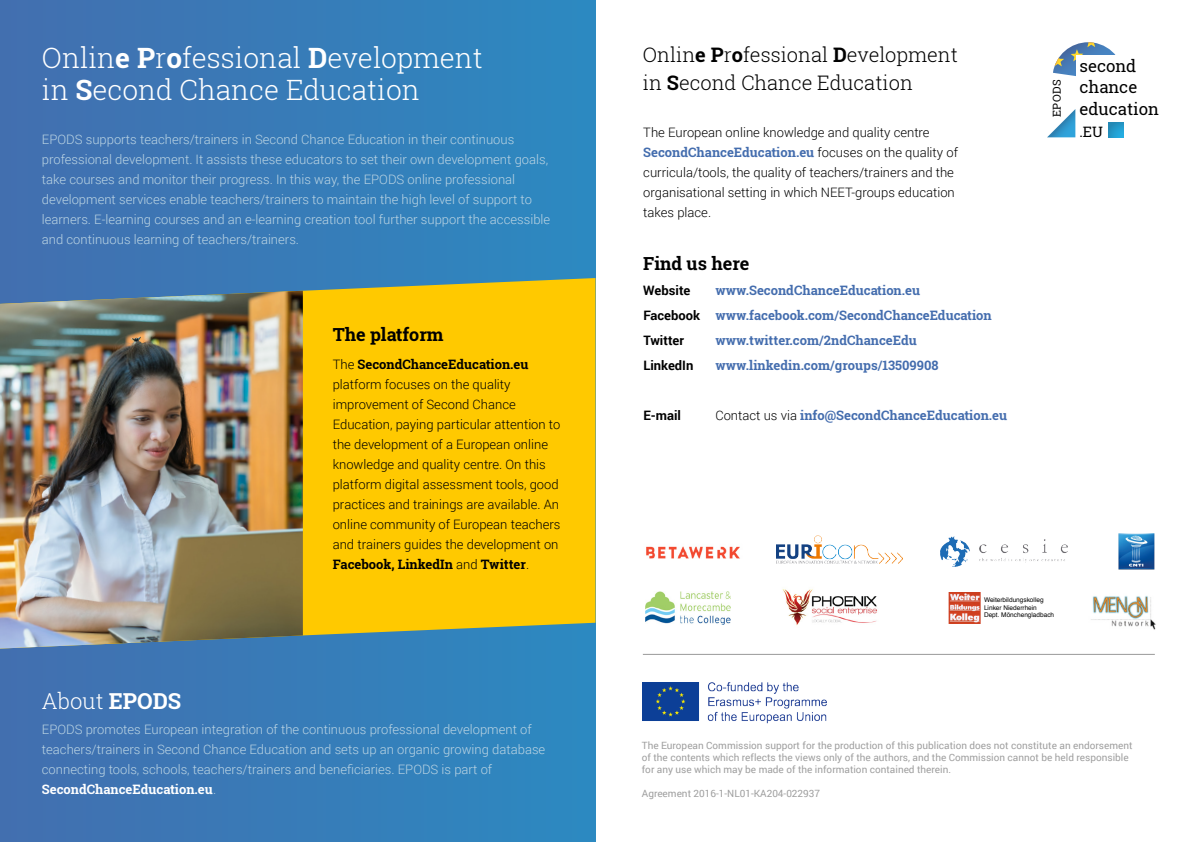
<style>
.page{position:relative;width:1191px;height:842px;background:#fff}
.page>*{position:absolute;margin:0;border:0;box-sizing:border-box;transform-origin:0 0}
.t1{font:300 28px/32px "Roboto Slab";color:#fff}
.t2{font:300 22px "Roboto Slab";color:#fff}
.t3{font:300 20px/28px "Roboto Slab";color:#000}
.t4{font:700 18px "Roboto Slab";color:#000}
.t5{font:16.8px/21.9px "Roboto Slab";color:#000}
.t6{font:14.4px "Roboto Slab";color:#000}
.t7{font:300 13px/20px "Roboto";color:#bbd4e3}
.t8{font:300 13px/20px "Roboto";color:#000;text-align:justify}
.t9{font:700 13px/25px "Roboto Slab";color:#446dae;text-align:center}
.t10{font:700 13px "Roboto Slab";color:#000}
.t11{font:700 13px "Roboto";color:#000}
.t12{font:700 13px "Roboto Slab";color:#fff}
.t13{font:10.9px "Roboto Slab";letter-spacing:.06em;color:#000}
.t14{font:10px/12px "Roboto";color:#9f9f9f}
.t15{font:6.5px/7.4px "Helvetica";color:#000}
.s1{font-weight:700}
.s2{font-family:"Roboto";font-weight:300}
.s3{font-family:"Roboto";font-weight:300;color:#000}
.s4{font-family:"Roboto";color:#000}
.s5{font-family:"Roboto";font-weight:300;color:#bbd4e3}
</style>
<div class="page">
<svg style="left:1047px;top:109px;width:28px;height:28px"></svg>
<svg style="left:1108px;top:122px;width:16px;height:15px"></svg>
<svg style="left:1053px;top:42px;width:63px;height:34px"></svg>
<div style="left:1076px;top:55px;width:88px;height:65px;background:#fff"></div>
<div style="left:0;top:0;width:595px;height:842px;background:linear-gradient(to right,#436eaf,#2c89c1)"></div>
<svg style="left:0;top:278px;width:595px;height:371px;background:#eac113"></svg>
<img style="left:0;top:291px;width:303px;height:358px">
<img style="left:1091px;top:596px;width:65px;height:34px">
<img style="left:1118px;top:534px;width:36px;height:36px">
<img style="left:776px;top:536px;width:126px;height:27px">
<img style="left:646px;top:546px;width:94px;height:13px">
<img style="left:940px;top:537px;width:127px;height:30px">
<img style="left:646px;top:592px;width:84px;height:32px">
<img style="left:782px;top:589px;width:96px;height:37px">
<img style="left:948px;top:592px;width:32px;height:31px">
<img style="left:643px;top:683px;width:183px;height:40px">
<hr style="left:643px;top:654px;width:511px;height:1px;background:#999">
<h1 class="t1" style="left:42px;top:41px;width:442px">Onlin<span class="s1">e P</span>r<span class="s1">o</span>fessional <span class="s1">D</span>evelopment in <span class="s1">S</span>econd Chance Education</h1>
<h3 class="t3" style="left:643px;top:40px;width:316px">Onlin<span class="s1">e P</span>r<span class="s1">o</span>fessional <span class="s1">D</span>evelopment in <span class="s1">S</span>econd Chance Education</h3>
<p class="t7" style="left:42px;top:129px;width:510px">EPODS supports teachers/trainers in Second Chance Education in their continuous professional development. It assists these educators to set their own development goals, take courses and monitor their progress. In this way, the EPODS online professional development services enable teachers/trainers to maintain the high level of support to learners. E-learning courses and an e-learning creation tool further support the accessible and continuous learning of teachers/trainers.</p>
<h3 class="t4" style="left:333px;top:322px;width:112px">The platform</h3>
<p class="t10" style="left:333px;top:355px;width:197px"><span class="s2">The</span> SecondChanceEducation.eu</p>
<p class="t8" style="left:333px;top:374px;width:229px;text-align:left">platform focuses on the quality improvement of Second Chance Education, paying particular attention to the development of a European online knowledge and quality centre. On this platform digital assessment tools, good practices and trainings are available. An online community of European teachers and trainers guides the development on</p>
<p class="t10" style="left:333px;top:555px;width:198px">Facebook, LinkedIn <span class="s2">and</span> Twitter<span class="s2">.</span></p>
<p class="t8" style="left:643px;top:122px;width:288px">The European online knowledge and quality centre</p>
<p class="t9" style="left:643px;top:139px;width:316px">SecondChanceEducation.eu <span class="s3">focuses on the quality of</span></p>
<p class="t8" style="left:643px;top:162px;width:313px">curricula/tools, the quality of teachers/trainers and the organisational setting in which NEET-groups education takes place.</p>
<h3 class="t4" style="left:643px;top:251px;width:108px">Find us here</h3>
<p class="t11" style="left:643px;top:281px;width:49px">Website</p>
<p class="t9" style="left:643px;top:277px;width:350px">www.SecondChanceEducation.eu<br><span class="s4">Facebook</span> www.facebook.com/SecondChanceEducation</p>
<p class="t11" style="left:643px;top:331px;width:42px">Twitter</p>
<p class="t9" style="left:715px;top:327px;width:203px">www.twitter.com/2ndChanceEdu</p>
<p class="t11" style="left:643px;top:356px;width:52px">LinkedIn</p>
<p class="t9" style="left:715px;top:352px;width:225px">www.linkedin.com/groups/13509908</p>
<p class="t11" style="left:643px;top:406px;width:39px">E-mail</p>
<p class="t9" style="left:715px;top:402px;width:293px"><span class="s3">Contact us via</span> info@SecondChanceEducation.eu</p>
<p class="t13" style="left:1049px;top:117px;width:40px;rotate:-90deg">EPODS</p>
<p class="t15" style="left:984px;top:597px;width:72px">Weiterbildungskolleg<br>Linker Niederrhein<br>Dept. Mönchengladbach</p>
<p class="t5" style="left:1079px;top:54px;width:81px">second chance education</p>
<p class="t6" style="left:1079px;top:122px;width:25px">.EU</p>
<h2 class="t2" style="left:42px;top:686px;width:141px">About <span class="s1">EPODS</span></h2>
<p class="t7" style="left:42px;top:719px;width:505px">EPODS promotes European integration of the continuous professional development of teachers/trainers in Second Chance Education and sets up an organic growing database connecting tools, schools, teachers/trainers and beneficiaries. EPODS is part of</p>
<p class="t12" style="left:42px;top:780px;width:176px">SecondChanceEducation.eu<span class="s5">.</span></p>
<p class="t14" style="left:642px;top:739px;width:492px">The European Commission support for the production of this publication does not constitute an endorsement of the contents which reflects the views only of the authors, and the Commission cannot be held responsible for any use which may be made of the information contained therein.</p>
<p class="t14" style="left:642px;top:787px;width:180px">Agreement 2016-1-NL01-KA204-022937</p>
</div>
